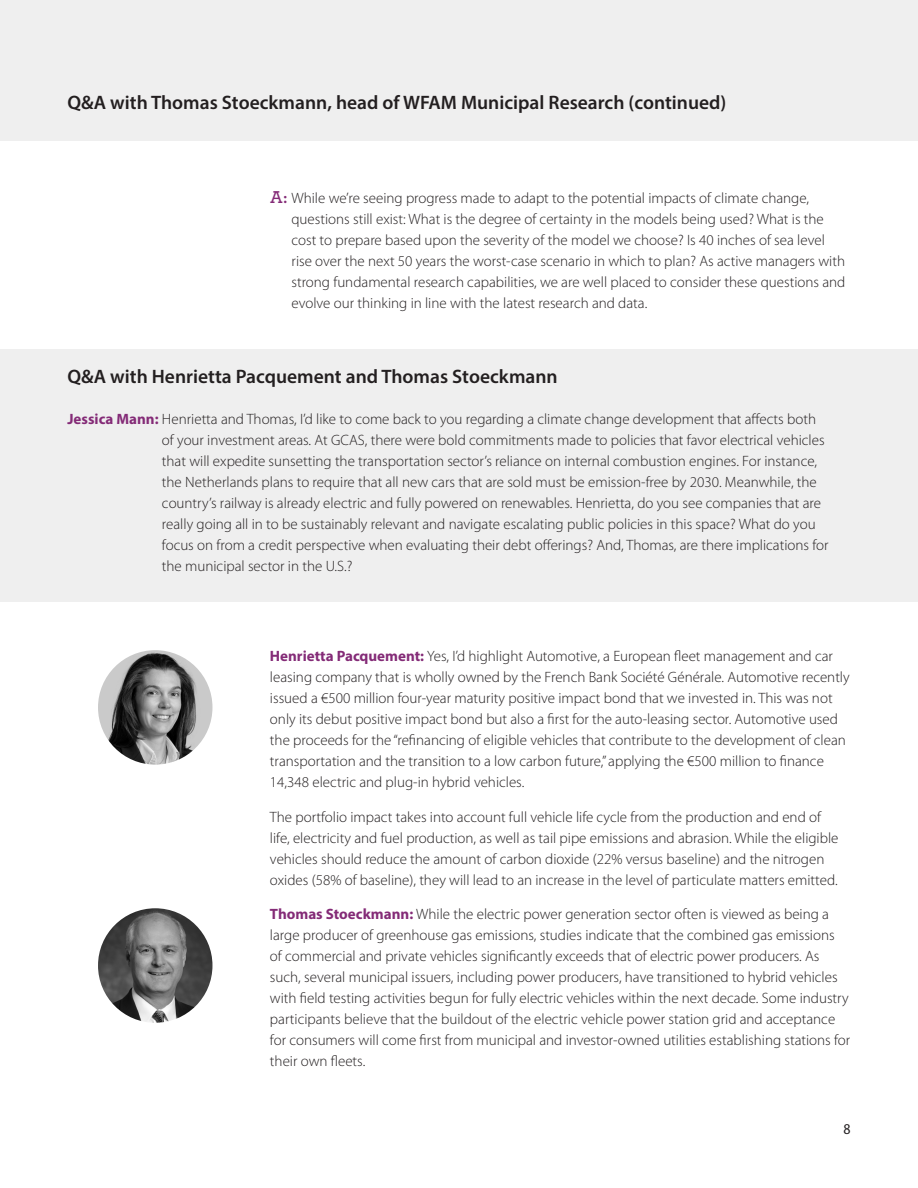
<style>
.page{position:relative;width:918px;height:1188px;background:#fff}
.page>*{position:absolute;margin:0;border:0;box-sizing:border-box;transform-origin:0 0}
.t1{font:600 19.5px "Myriad Pro";color:#231f20}
.t2{font:300 15px/21px "Myriad Pro";color:#231f20}
.t3{font:semi-condensed 15px "Myriad Pro";color:#231f20}
.s1{font-family:"Archer";font-weight:600;font-size:18px;color:#842b77}
.s2{font-weight:700;color:#842b77}
</style>
<div class="page">
<div style="left:0;top:0;width:918px;height:140px;background:#efefef"></div>
<div style="left:0;top:349px;width:918px;height:253px;background:#efefef"></div>
<img style="left:98px;top:650px;width:114px;height:115px;border-radius:57px">
<img style="left:98px;top:908px;width:114px;height:115px;border-radius:57px">
<h1 class="t1" style="left:68px;top:90px;width:660px">Q&amp;A with Thomas Stoeckmann, head of WFAM Municipal Research (continued)</h1>
<p class="t2" style="left:291px;top:187px;width:555px;text-indent:-21px"><span class="s1">A:</span> While we’re seeing progress made to adapt to the potential impacts of climate change, questions still exist: What is the degree of certainty in the models being used? What is the cost to prepare based upon the severity of the model we choose? Is 40 inches of sea level rise over the next 50 years the worst-case scenario in which to plan? As active managers with strong fundamental research capabilities, we are well placed to consider these questions and evolve our thinking in line with the latest research and data.</p>
<h3 class="t1" style="left:68px;top:364px;width:492px">Q&amp;A with Henrietta Pacquement and Thomas Stoeckmann</h3>
<p class="t2" style="left:162px;top:408px;width:668px;text-indent:-94px"><span class="s2">Jessica Mann:</span> Henrietta and Thomas, I’d like to come back to you regarding a climate change development that affects both of your investment areas. At GCAS, there were bold commitments made to policies that favor electrical vehicles that will expedite sunsetting the transportation sector’s reliance on internal combustion engines. For instance, the Netherlands plans to require that all new cars that are sold must be emission-free by 2030. Meanwhile, the country’s railway is already electric and fully powered on renewables. Henrietta, do you see companies that are really going all in to be sustainably relevant and navigate escalating public policies in this space? What do you focus on from a credit perspective when evaluating their debt offerings? And, Thomas, are there implications for the municipal sector in the U.S.?</p>
<p class="t2" style="left:270px;top:646px;width:581px"><span class="s2">Henrietta Pacquement:</span> Yes, I’d highlight Automotive, a European fleet management and car leasing company that is wholly owned by the French Bank Société Générale. Automotive recently issued a €500 million four-year maturity positive impact bond that we invested in. This was not only its debut positive impact bond but also a first for the auto-leasing sector. Automotive used the proceeds for the “refinancing of eligible vehicles that contribute to the development of clean transportation and the transition to a low carbon future,” applying the €500 million to finance 14,348 electric and plug-in hybrid vehicles.</p>
<p class="t2" style="left:270px;top:806px;width:570px">The portfolio impact takes into account full vehicle life cycle from the production and end of life, electricity and fuel production, as well as tail pipe emissions and abrasion. While the eligible vehicles should reduce the amount of carbon dioxide (22% versus baseline) and the nitrogen oxides (58% of baseline), they will lead to an increase in the level of particulate matters emitted.</p>
<p class="t2" style="left:270px;top:904px;width:582px"><span class="s2">Thomas Stoeckmann:</span> While the electric power generation sector often is viewed as being a large producer of greenhouse gas emissions, studies indicate that the combined gas emissions of commercial and private vehicles significantly exceeds that of electric power producers. As such, several municipal issuers, including power producers, have transitioned to hybrid vehicles with field testing activities begun for fully electric vehicles within the next decade. Some industry participants believe that the buildout of the electric vehicle power station grid and acceptance for consumers will come first from municipal and investor-owned utilities establishing stations for their own fleets.</p>
<p class="t3" style="left:843px;top:1120px;width:9px">8</p>
</div>
